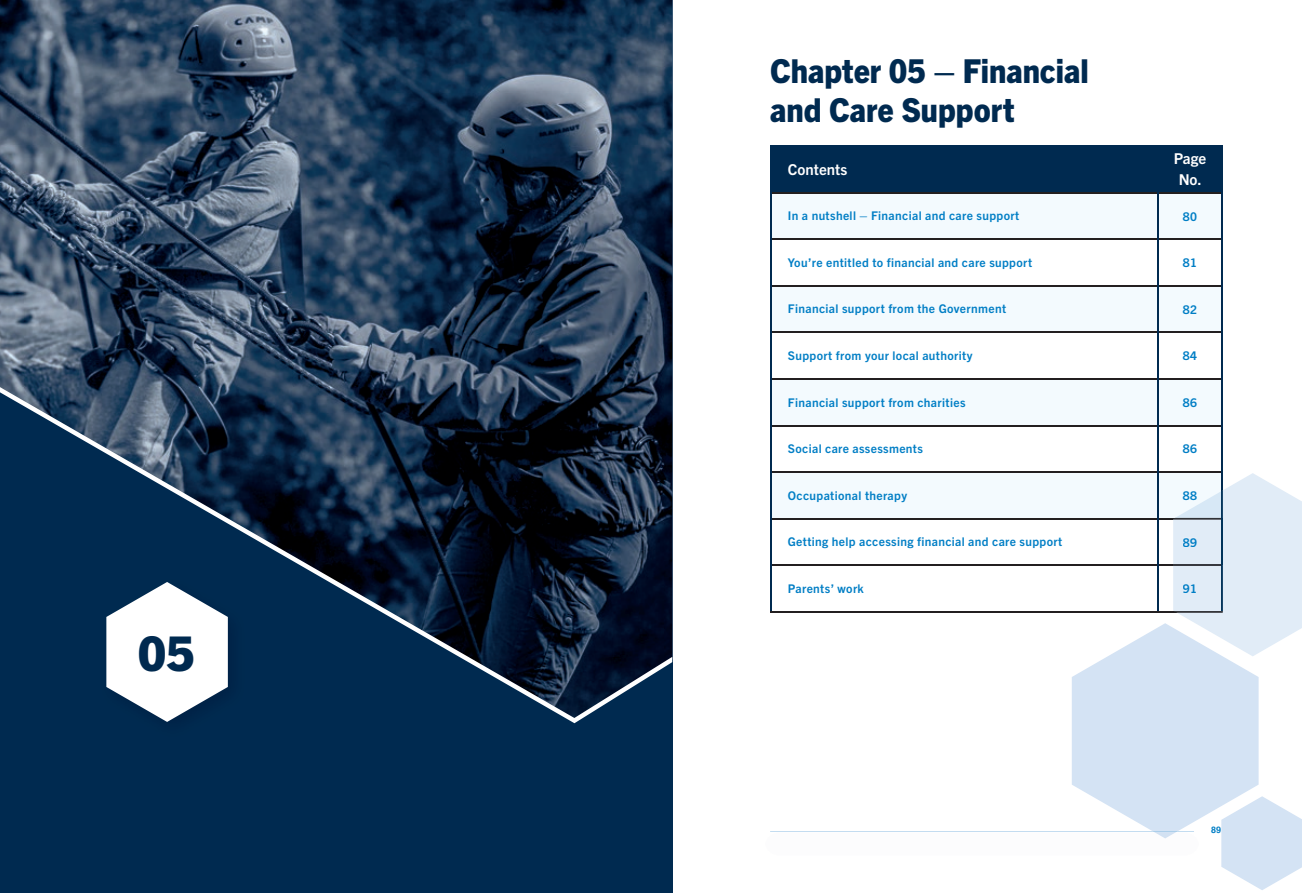
<style>
.page{position:relative;width:1302px;height:893px;background:#fff}
.page>*{position:absolute;margin:0;border:0;box-sizing:border-box;transform-origin:0 0}
.t1{font:800 48px "Trade Gothic Next LT Pro";color:#002a50}
.t2{font:800 33px/39px "Trade Gothic Next LT Pro";color:#002a50;scale:.94 1}
.t3{font:700 15px/21px "Trade Gothic Next LT Pro";color:#fff;text-align:center}
.t4{font:700 12px "Trade Gothic Next LT Pro";letter-spacing:.03em;color:#007ec5}
.t5{font:700 9px "Helvetica";color:#007ec5}
</style>
<div class="page">
<div style="left:771px;top:147px;width:449px;height:45px;background:#002a50"></div>
<div style="left:771px;top:193px;width:449px;height:45px;background:#f3fafe"></div>
<svg style="left:771px;top:240px;width:449px;height:231px"></svg>
<hr style="left:771px;top:192px;width:386px;height:1px;background:#231f20">
<hr style="left:1158px;top:192px;width:62px;height:1px;background:#231f20">
<hr style="left:771px;top:238px;width:386px;height:2px;background:#231f20">
<hr style="left:1158px;top:238px;width:62px;height:2px;background:#231f20">
<hr style="left:771px;top:285px;width:386px;height:2px;background:#231f20">
<hr style="left:1158px;top:285px;width:62px;height:2px;background:#231f20">
<hr style="left:771px;top:332px;width:386px;height:1px;background:#231f20">
<hr style="left:1158px;top:332px;width:62px;height:1px;background:#231f20">
<hr style="left:771px;top:378px;width:386px;height:2px;background:#231f20">
<hr style="left:1158px;top:378px;width:62px;height:2px;background:#231f20">
<hr style="left:771px;top:425px;width:386px;height:1px;background:#231f20">
<hr style="left:1158px;top:425px;width:62px;height:1px;background:#231f20">
<hr style="left:771px;top:471px;width:386px;height:2px;background:#231f20">
<hr style="left:1158px;top:471px;width:62px;height:2px;background:#231f20">
<hr style="left:770px;top:145px;width:387px;height:2px;background:#002a50">
<hr style="left:770px;top:147px;width:1px;height:46px;background:#002a50">
<hr style="left:1157px;top:145px;width:65px;height:2px;background:#002a50">
<hr style="left:1157px;top:147px;width:1px;height:46px;background:#002a50">
<hr style="left:1220px;top:147px;width:2px;height:46px;background:#002a50">
<hr style="left:770px;top:193px;width:1px;height:46px;background:#002a50">
<hr style="left:1157px;top:193px;width:1px;height:46px;background:#002a50">
<hr style="left:1220px;top:193px;width:2px;height:46px;background:#002a50">
<hr style="left:770px;top:239px;width:1px;height:47px;background:#002a50">
<hr style="left:1157px;top:239px;width:1px;height:47px;background:#002a50">
<hr style="left:1220px;top:239px;width:2px;height:47px;background:#002a50">
<hr style="left:770px;top:286px;width:1px;height:46px;background:#002a50">
<hr style="left:1157px;top:286px;width:1px;height:46px;background:#002a50">
<hr style="left:1220px;top:286px;width:2px;height:46px;background:#002a50">
<hr style="left:770px;top:332px;width:1px;height:47px;background:#002a50">
<hr style="left:1157px;top:332px;width:1px;height:47px;background:#002a50">
<hr style="left:1220px;top:332px;width:2px;height:47px;background:#002a50">
<hr style="left:770px;top:379px;width:1px;height:46px;background:#002a50">
<hr style="left:1157px;top:379px;width:1px;height:46px;background:#002a50">
<hr style="left:1220px;top:379px;width:2px;height:46px;background:#002a50">
<hr style="left:770px;top:425px;width:1px;height:47px;background:#002a50">
<hr style="left:1157px;top:425px;width:1px;height:47px;background:#002a50">
<hr style="left:1220px;top:425px;width:2px;height:47px;background:#002a50">
<hr style="left:770px;top:472px;width:1px;height:47px;background:#002a50">
<hr style="left:1157px;top:472px;width:1px;height:47px;background:#002a50">
<hr style="left:1220px;top:472px;width:2px;height:47px;background:#002a50">
<svg style="left:770px;top:473px;width:531px;height:417px"></svg>
<div style="left:1182px;top:538px;width:14px;height:9px;background:#e1ecf7"></div>
<div style="left:1182px;top:584px;width:13px;height:9px;background:#e1ecf7"></div>
<div style="left:0;top:0;width:672px;height:893px;background:#002a50"></div>
<img style="left:0;top:0;width:672px;height:387px">
<svg style="left:0;top:387px;width:672px;height:336px"></svg>
<img style="left:98px;top:575px;width:150px;height:148px">
<svg style="left:106px;top:582px;width:122px;height:140px"></svg>
<h1 class="t1" style="left:138px;top:620px;width:59px">05</h1>
<h2 class="t2" style="left:770px;top:50px;width:340px">Chapter 05 – Financial and Care Support</h2>
<p class="t3" style="left:787px;top:158px;width:61px">Contents</p>
<p class="t3" style="left:1173px;top:147px;width:34px">Page<br>No.</p>
<p class="t4" style="left:787px;top:208px;width:233px">In a nutshell – Financial and care support</p>
<p class="t4" style="left:1182px;top:208px;width:16px">80</p>
<p class="t4" style="left:787px;top:254px;width:246px">You’re entitled to financial and care support</p>
<p class="t4" style="left:1182px;top:254px;width:16px">81</p>
<p class="t4" style="left:787px;top:301px;width:220px">Financial support from the Government</p>
<p class="t4" style="left:1182px;top:301px;width:16px">82</p>
<p class="t4" style="left:787px;top:347px;width:186px">Support from your local authority</p>
<p class="t4" style="left:1182px;top:348px;width:16px">84</p>
<p class="t4" style="left:787px;top:394px;width:179px">Financial support from charities</p>
<p class="t4" style="left:1182px;top:394px;width:16px">86</p>
<p class="t4" style="left:787px;top:440px;width:136px">Social care assessments</p>
<p class="t4" style="left:1182px;top:441px;width:16px">86</p>
<p class="t4" style="left:787px;top:487px;width:121px">Occupational therapy</p>
<p class="t4" style="left:1182px;top:487px;width:16px">88</p>
<p class="t4" style="left:787px;top:534px;width:276px">Getting help accessing financial and care support</p>
<p class="t4" style="left:1182px;top:534px;width:16px">89</p>
<p class="t4" style="left:787px;top:580px;width:77px">Parents’ work</p>
<p class="t4" style="left:1182px;top:580px;width:16px">91</p>
<p class="t5" style="left:1210px;top:823px;width:12px">89</p>
</div>
